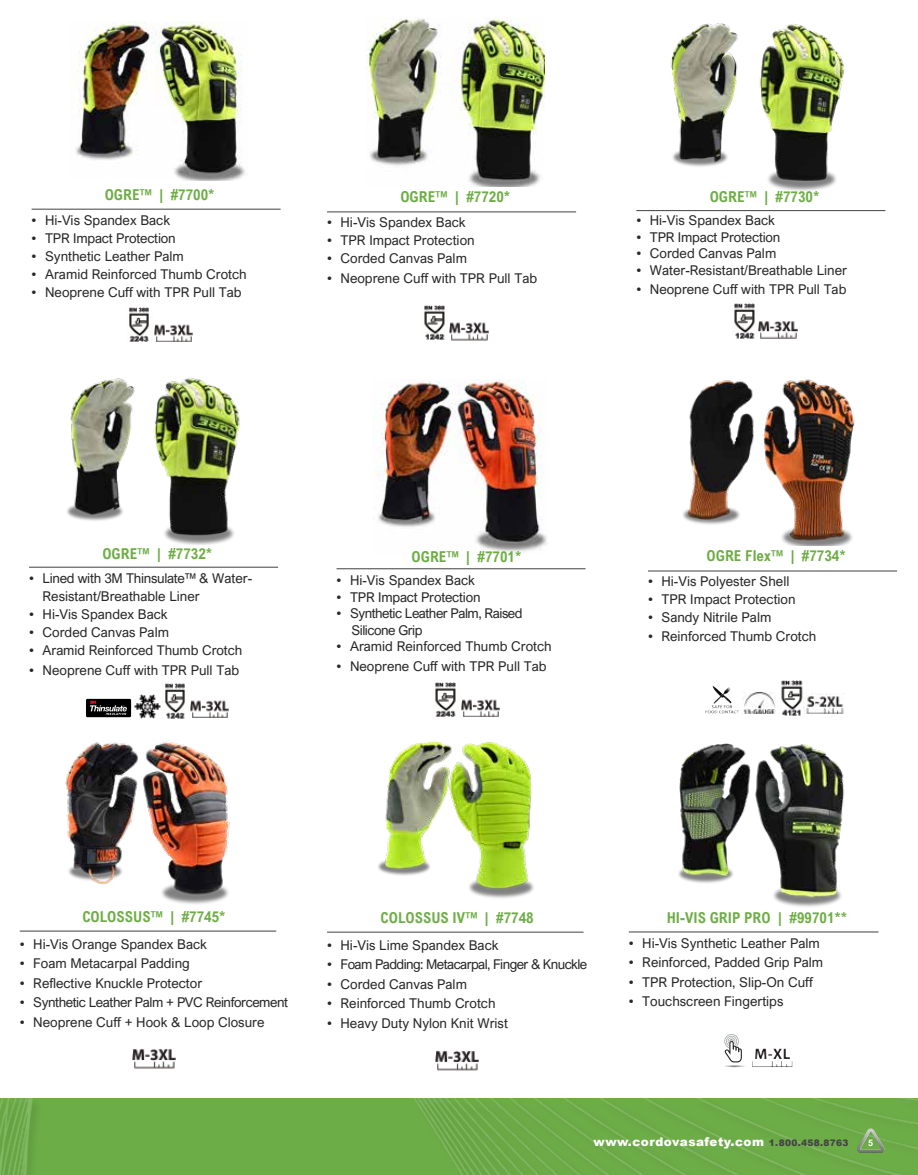
<style>
.page{position:relative;width:918px;height:1175px;background:#fff}
.page>*{position:absolute;margin:0;border:0;box-sizing:border-box;transform-origin:0 0}
.t1{font:700 15px "Arial Nova Cond";color:#6ead46}
.t2{font:13.5px/18px "Arial Nova";color:#292829}
.t3{font:13.5px/16.5px "Arial Nova";letter-spacing:-.035em;color:#292829}
.t4{font:13.5px "Arial Nova";letter-spacing:-.03em;color:#292829}
.t5{font:13.5px "Arial Nova";letter-spacing:-.04em;color:#292829}
.t6{font:900 12px "Arial";letter-spacing:.04em;color:#fff}
.t7{font:700 9px "Arial Nova";color:#fff}
.s1{font-size:9px;color:#434345}
</style>
<div class="page">
<img style="left:0;top:1098px;width:918px;height:76px">
<svg style="left:857px;top:1128px;width:28px;height:25px"></svg>
<img style="left:678px;top:743px;width:167px;height:164px">
<img style="left:752px;top:1048px;width:40px;height:19px">
<svg style="left:724px;top:1034px;width:21px;height:34px"></svg>
<hr style="left:629px;top:931px;width:250px;height:1px;background:#414042">
<img style="left:683px;top:379px;width:172px;height:167px">
<img style="left:781px;top:680px;width:23px;height:35px">
<img style="left:713px;top:687px;width:7px;height:17px">
<img style="left:742px;top:692px;width:33px;height:22px">
<img style="left:804px;top:694px;width:40px;height:20px">
<hr style="left:648px;top:570px;width:249px;height:1px;background:#414042">
<img style="left:74px;top:21px;width:171px;height:159px">
<img style="left:129px;top:307px;width:20px;height:35px">
<img style="left:154px;top:324px;width:39px;height:18px">
<hr style="left:32px;top:209px;width:249px;height:1px;background:#414042">
<img style="left:373px;top:379px;width:174px;height:173px">
<img style="left:435px;top:682px;width:21px;height:35px">
<img style="left:461px;top:699px;width:39px;height:18px">
<hr style="left:337px;top:568px;width:249px;height:1px;background:#414042">
<img style="left:424px;top:305px;width:21px;height:35px">
<img style="left:449px;top:322px;width:40px;height:19px">
<hr style="left:327px;top:211px;width:249px;height:1px;background:#414042">
<img style="left:366px;top:17px;width:178px;height:170px">
<img style="left:671px;top:23px;width:173px;height:168px">
<img style="left:759px;top:321px;width:38px;height:17px">
<img style="left:734px;top:303px;width:21px;height:36px">
<hr style="left:636px;top:210px;width:249px;height:1px;background:#414042">
<img style="left:67px;top:378px;width:173px;height:166px">
<div style="left:86px;top:699px;width:45px;height:18px;background:#000"></div>
<svg style="left:90px;top:700px;width:37px;height:15px"></svg>
<img style="left:134px;top:694px;width:26px;height:24px">
<img style="left:190px;top:700px;width:39px;height:17px">
<img style="left:165px;top:684px;width:20px;height:35px">
<hr style="left:29px;top:567px;width:249px;height:1px;background:#414042">
<img style="left:65px;top:741px;width:165px;height:163px">
<img style="left:133px;top:1049px;width:42px;height:19px">
<hr style="left:20px;top:930px;width:256px;height:1px;background:#414042">
<img style="left:378px;top:741px;width:156px;height:157px">
<img style="left:436px;top:1051px;width:42px;height:19px">
<hr style="left:327px;top:931px;width:257px;height:1px;background:#414042">
<p class="t1" style="left:105px;top:186px;width:111px">OGRE™ | #7700*</p>
<p class="t2" style="left:32px;top:211px;width:140px">• Hi-Vis Spandex Back</p>
<p class="t2" style="left:32px;top:229px;width:146px">• TPR Impact Protection</p>
<p class="t2" style="left:32px;top:247px;width:154px">• Synthetic Leather Palm</p>
<p class="t2" style="left:32px;top:265px;width:217px">• Aramid Reinforced Thumb Crotch</p>
<p class="t2" style="left:32px;top:283px;width:212px">• Neoprene Cuff with TPR Pull Tab</p>
<p class="t1" style="left:400px;top:187px;width:111px">OGRE™ | #7720*</p>
<p class="t2" style="left:327px;top:213px;width:140px">• Hi-Vis Spandex Back</p>
<p class="t2" style="left:327px;top:231px;width:149px">• TPR Impact Protection</p>
<p class="t2" style="left:327px;top:249px;width:141px">• Corded Canvas Palm</p>
<p class="t2" style="left:327px;top:269px;width:212px">• Neoprene Cuff with TPR Pull Tab</p>
<p class="t1" style="left:710px;top:187px;width:111px">OGRE™ | #7730*</p>
<p class="t2" style="left:636px;top:211px;width:140px">• Hi-Vis Spandex Back</p>
<p class="t2" style="left:636px;top:228px;width:146px">• TPR Impact Protection</p>
<p class="t2" style="left:636px;top:244px;width:141px">• Corded Canvas Palm</p>
<p class="t2" style="left:636px;top:261px;width:212px">• Water-Resistant/Breathable Liner</p>
<p class="t2" style="left:636px;top:280px;width:212px">• Neoprene Cuff with TPR Pull Tab</p>
<p class="t1" style="left:102px;top:544px;width:111px">OGRE™ | #7732*</p>
<p class="t2" style="left:43px;top:569px;width:211px;text-indent:-14px">• Lined with 3M Thinsulate™ &amp; Water-<br>Resistant/Breathable Liner</p>
<p class="t2" style="left:29px;top:605px;width:140px">• Hi-Vis Spandex Back</p>
<p class="t2" style="left:29px;top:623px;width:141px">• Corded Canvas Palm</p>
<p class="t2" style="left:29px;top:641px;width:215px">• Aramid Reinforced Thumb Crotch</p>
<p class="t2" style="left:29px;top:661px;width:212px">• Neoprene Cuff with TPR Pull Tab</p>
<p class="t1" style="left:412px;top:547px;width:111px">OGRE™ | #7701*</p>
<p class="t2" style="left:337px;top:571px;width:140px">• Hi-Vis Spandex Back</p>
<p class="t2" style="left:337px;top:587px;width:146px">• TPR Impact Protection</p>
<p class="t3" style="left:352px;top:605px;width:173px;text-indent:-15px">• Synthetic Leather Palm, Raised<br>Silicone Grip</p>
<p class="t2" style="left:337px;top:637px;width:217px">• Aramid Reinforced Thumb Crotch</p>
<p class="t2" style="left:337px;top:656px;width:212px">• Neoprene Cuff with TPR Pull Tab</p>
<p class="t1" style="left:707px;top:546px;width:141px">OGRE Flex™ | #7734*</p>
<p class="t2" style="left:648px;top:572px;width:143px">• Hi-Vis Polyester Shell</p>
<p class="t2" style="left:648px;top:590px;width:149px">• TPR Impact Protection</p>
<p class="t2" style="left:648px;top:608px;width:125px">• Sandy Nitrile Palm</p>
<p class="t2" style="left:648px;top:627px;width:170px">• Reinforced Thumb Crotch</p>
<p class="t1" style="left:82px;top:907px;width:145px">COLOSSUS™ | #7745*</p>
<p class="t2" style="left:20px;top:934px;width:189px">• Hi-Vis Orange Spandex Back</p>
<p class="t2" style="left:20px;top:954px;width:172px">• Foam Metacarpal Padding</p>
<p class="t2" style="left:20px;top:973px;width:184px">• Reflective Knuckle Protector</p>
<p class="t4" style="left:20px;top:994px;width:270px">• Synthetic Leather Palm + PVC Reinforcement</p>
<p class="t2" style="left:20px;top:1012px;width:246px">• Neoprene Cuff + Hook &amp; Loop Closure</p>
<p class="t1" style="left:381px;top:908px;width:155px">COLOSSUS IV™ | #7748</p>
<p class="t2" style="left:327px;top:936px;width:173px">• Hi-Vis Lime Spandex Back</p>
<p class="t5" style="left:327px;top:956px;width:262px">• Foam Padding: Metacarpal, Finger &amp; Knuckle</p>
<p class="t2" style="left:327px;top:974px;width:141px">• Corded Canvas Palm</p>
<p class="t2" style="left:327px;top:994px;width:170px">• Reinforced Thumb Crotch</p>
<p class="t2" style="left:327px;top:1013px;width:182px">• Heavy Duty Nylon Knit Wrist</p>
<p class="t1" style="left:667px;top:908px;width:182px">HI-VIS GRIP PRO | #99701**</p>
<p class="t2" style="left:629px;top:933px;width:193px">• Hi-Vis Synthetic Leather Palm</p>
<p class="t2" style="left:629px;top:953px;width:196px">• Reinforced, Padded Grip Palm</p>
<p class="t2" style="left:629px;top:972px;width:186px">• TPR Protection, Slip-On Cuff</p>
<p class="t2" style="left:629px;top:992px;width:156px">• Touchscreen Fingertips</p>
<p class="t6" style="left:594px;top:1133px;width:257px">www.cordovasafety.com <span class="s1">1.800.458.8763</span></p>
<p class="t7" style="left:868px;top:1137px;width:7px">5</p>
</div>
